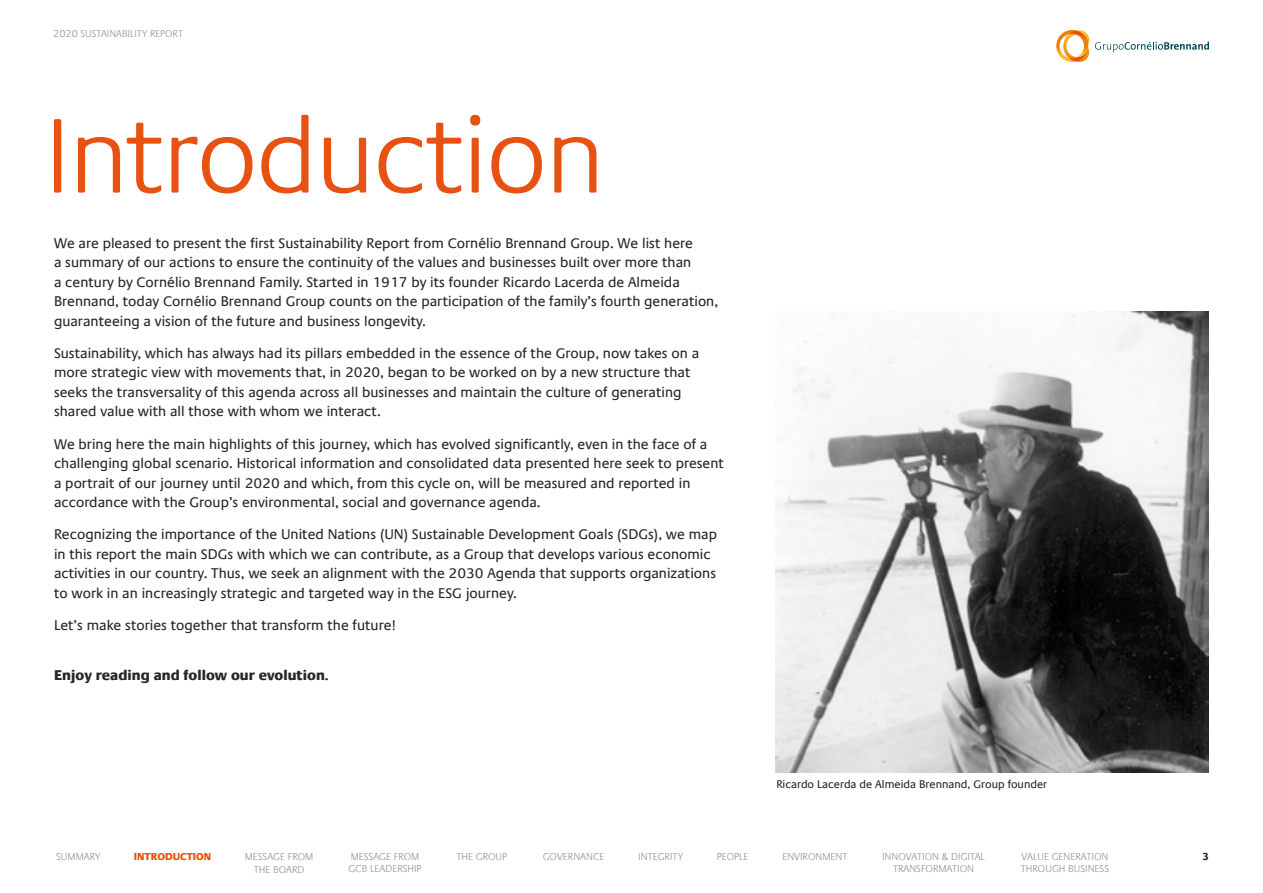
<style>
.page{position:relative;width:1263px;height:893px;background:#fff}
.page>*{position:absolute;margin:0;border:0;box-sizing:border-box;transform-origin:0 0}
.t1{font:300 108px "Praxis Com";letter-spacing:-.02em;color:#e75112}
.t2{font:14.25px/19.5px "Praxis Com";color:#282827}
.t3{font:800 14.25px "Praxis Com";color:#282827}
.t4{font:11.25px "Praxis Com";color:#282827}
.t5{font:700 10.5px "Praxis Com";color:#282827}
.t6{font:300 10.2px/12.1px "Praxis Com";color:#93949b;text-align:center}
.t7{font:800 10.2px "Praxis Com";color:#e75112}
.t8{font:300 10.05px "Praxis Com";color:#93949b}
</style>
<div class="page">
<svg style="left:1095px;top:42px;width:114px;height:10px"></svg>
<svg style="left:1056px;top:30px;width:33px;height:32px"></svg>
<img style="left:775px;top:311px;width:434px;height:462px">
<p class="t8" style="left:53px;top:28px;width:131px">2020 SUSTAINABILITY REPORT</p>
<h1 class="t1" style="left:44px;top:94px;width:562px">Introduction</h1>
<p class="t2" style="left:54px;top:233px;width:666px">We are pleased to present the first Sustainability Report from Cornélio Brennand Group. We list here<br>a summary of our actions to ensure the continuity of the values and businesses built over more than<br>a century by Cornélio Brennand Family. Started in 1917 by its founder Ricardo Lacerda de Almeida Brennand, today Cornélio Brennand Group counts on the participation of the family’s fourth generation, guaranteeing a vision of the future and business longevity.</p>
<p class="t2" style="left:54px;top:343px;width:647px">Sustainability, which has always had its pillars embedded in the essence of the Group, now takes on a more strategic view with movements that, in 2020, began to be worked on by a new structure that seeks the transversality of this agenda across all businesses and maintain the culture of generating shared value with all those with whom we interact.</p>
<p class="t2" style="left:54px;top:434px;width:671px">We bring here the main highlights of this journey, which has evolved significantly, even in the face of a challenging global scenario. Historical information and consolidated data presented here seek to present a portrait of our journey until 2020 and which, from this cycle on, will be measured and reported in accordance with the Group’s environmental, social and governance agenda.</p>
<p class="t2" style="left:54px;top:525px;width:664px">Recognizing the importance of the United Nations (UN) Sustainable Development Goals (SDGs), we map in this report the main SDGs with which we can contribute, as a Group that develops various economic activities in our country. Thus, we seek an alignment with the 2030 Agenda that supports organizations to work in an increasingly strategic and targeted way in the ESG journey.</p>
<p class="t2" style="left:54px;top:616px;width:344px">Let’s make stories together that transform the future!</p>
<p class="t3" style="left:54px;top:666px;width:276px">Enjoy reading and follow our evolution.</p>
<p class="t4" style="left:776px;top:778px;width:272px">Ricardo Lacerda de Almeida Brennand, Group founder</p>
<p class="t6" style="left:56px;top:851px;width:46px">SUMMARY</p>
<p class="t7" style="left:134px;top:850px;width:79px">INTRODUCTION</p>
<p class="t6" style="left:245px;top:851px;width:70px">MESSAGE FROM<br>THE BOARD</p>
<p class="t6" style="left:348px;top:851px;width:75px;text-align:left">MESSAGE FROM<br>GCB LEADERSHIP</p>
<p class="t6" style="left:456px;top:851px;width:52px">THE GROUP</p>
<p class="t6" style="left:543px;top:851px;width:63px">GOVERNANCE</p>
<p class="t6" style="left:638px;top:851px;width:46px">INTEGRITY</p>
<p class="t6" style="left:717px;top:851px;width:33px">PEOPLE</p>
<p class="t6" style="left:782px;top:851px;width:67px">ENVIRONMENT</p>
<p class="t6" style="left:882px;top:851px;width:104px">INNOVATION &amp; DIGITAL<br>TRANSFORMATION</p>
<p class="t6" style="left:1021px;top:851px;width:90px;text-align:left">VALUE GENERATION<br>THROUGH BUSINESS</p>
<p class="t5" style="left:1202px;top:850px;width:8px">3</p>
</div>
